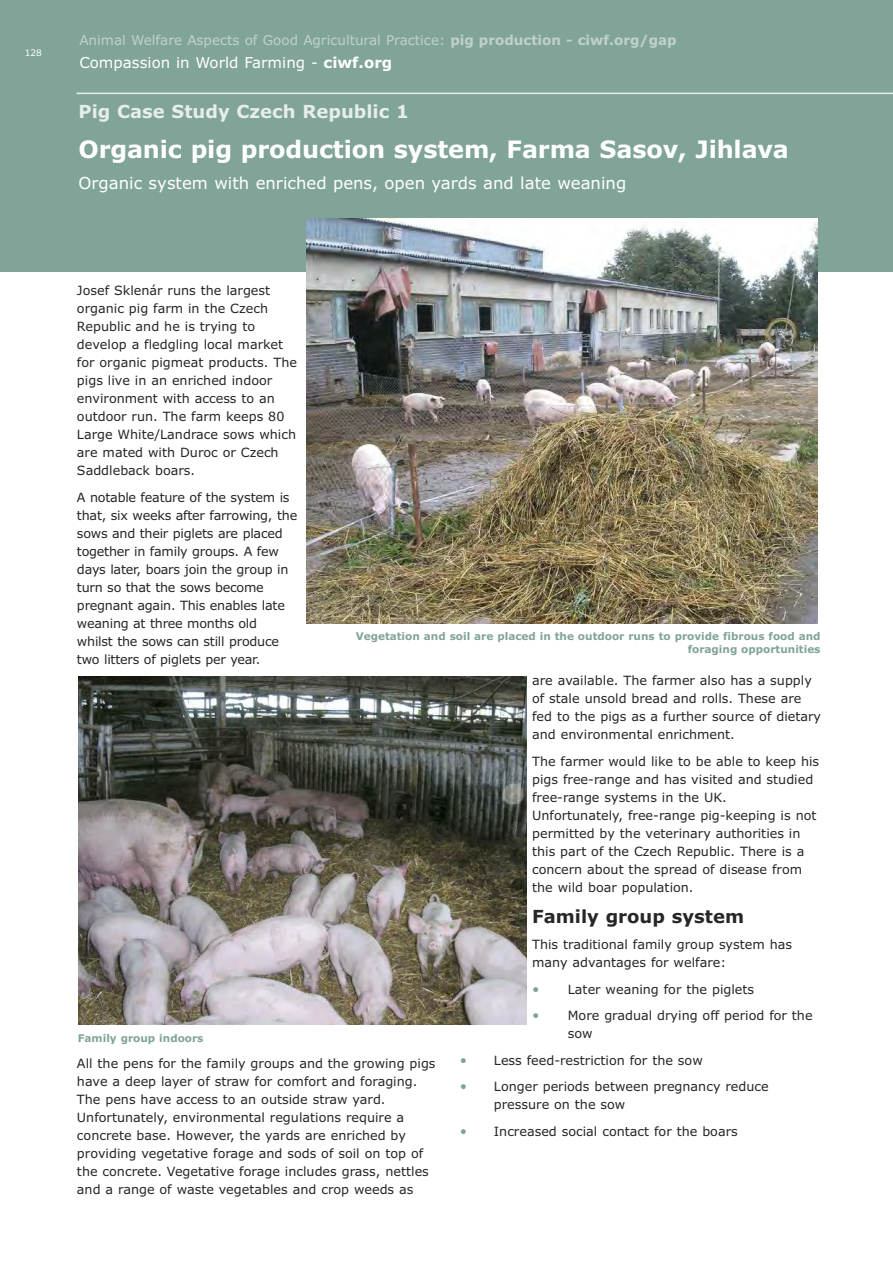
<style>
.page{position:relative;width:893px;height:1263px;background:#fff}
.page>*{position:absolute;margin:0;border:0;box-sizing:border-box;transform-origin:0 0}
.t1{font:700 24px "Verdana";letter-spacing:-.005em;color:#fff}
.t2{font:700 18px "Verdana";color:#e6edeb}
.t3{font:700 18px "Verdana";color:#272627}
.t4{font:16.5px "Verdana";color:#fff}
.t5{font:15px "Verdana";color:#fff}
.t6{font:13.5px "Verdana";color:#c0d1cc}
.t7{font:12.75px/18px "Verdana";color:#272627}
.t8{font:12.75px/18px "Verdana";letter-spacing:-.02em;color:#272627}
.t9{font:700 10.5px/12.6px "Verdana";color:#81a498;text-align:right}
.t10{font:9px "Verdana";color:#fff}
.s1{font-weight:700}
.s2{font-size:13.5px;color:#81a498}
</style>
<div class="page">
<div style="left:0;top:0;width:893px;height:271px;background:#81a498"></div>
<img style="left:307px;top:219px;width:510px;height:404px">
<img style="left:79px;top:677px;width:447px;height:347px">
<hr style="left:77px;top:93px;width:816px;height:1px;background:#e6edeb">
<p class="t10" style="left:25px;top:48px;width:19px">128</p>
<p class="t6" style="left:79px;top:32px;width:599px">Animal Welfare Aspects of Good Agricultural Practice: <span class="s1">pig production - ciwf.org/gap</span></p>
<p class="t5" style="left:79px;top:54px;width:314px">Compassion in World Farming - <span class="s1">ciwf.org</span></p>
<p class="t2" style="left:78px;top:101px;width:332px">Pig Case Study Czech Republic 1</p>
<p class="t1" style="left:78px;top:135px;width:712px">Organic pig production system, Farma Sasov, Jihlava</p>
<p class="t4" style="left:78px;top:174px;width:549px">Organic system with enriched pens, open yards and late weaning</p>
<p class="t7" style="left:77px;top:282px;width:222px">Josef Sklenár runs the largest organic pig farm in the Czech<br>Republic and he is trying to develop a fledgling local market for organic pigmeat products. The pigs live in an enriched indoor environment with access to an outdoor run. The farm keeps 80<br>Large White/Landrace sows which are mated with Duroc or Czech<br>Saddleback boars.</p>
<p class="t8" style="left:77px;top:488px;width:222px">A notable feature of the system is that, six weeks after farrowing, the sows and their piglets are placed together in family groups. A few days later, boars join the group in turn so that the sows become pregnant again. This enables late weaning at three months old<br>whilst the sows can still produce two litters of piglets per year.</p>
<p class="t9" style="left:356px;top:630px;width:466px">Vegetation and soil are placed in the outdoor runs to provide fibrous food and foraging opportunities</p>
<p class="t9" style="left:78px;top:1032px;width:127px">Family group indoors</p>
<p class="t7" style="left:77px;top:1055px;width:360px">All the pens for the family groups and the growing pigs have a deep layer of straw for comfort and foraging.<br>The pens have access to an outside straw yard.<br>Unfortunately, environmental regulations require a concrete base. However, the yards are enriched by providing vegetative forage and sods of soil on top of the concrete. Vegetative forage includes grass, nettles and a range of waste vegetables and crop weeds as</p>
<p class="t7" style="left:532px;top:672px;width:291px">are available. The farmer also has a supply of stale unsold bread and rolls. These are fed to the pigs as a further source of dietary and environmental enrichment.</p>
<p class="t7" style="left:532px;top:752px;width:289px">The farmer would like to be able to keep his pigs free-range and has visited and studied free-range systems in the UK.<br>Unfortunately, free-range pig-keeping is not permitted by the veterinary authorities in this part of the Czech Republic. There is a concern about the spread of disease from the wild boar population.</p>
<p class="t3" style="left:532px;top:906px;width:213px">Family group system</p>
<p class="t7" style="left:532px;top:936px;width:261px">This traditional family group system has many advantages for welfare:</p>
<p class="t7" style="left:532px;top:980px;width:224px"><span class="s2">•</span> Later weaning for the piglets</p>
<p class="t7" style="left:568px;top:1007px;width:246px;text-indent:-36px"><span class="s2">•</span> More gradual drying off period for the sow</p>
<p class="t7" style="left:460px;top:1051px;width:244px"><span class="s2">•</span> Less feed-restriction for the sow</p>
<p class="t7" style="left:494px;top:1078px;width:276px;text-indent:-34px"><span class="s2">•</span> Longer periods between pregnancy reduce pressure on the sow</p>
<p class="t7" style="left:460px;top:1122px;width:279px"><span class="s2">•</span> Increased social contact for the boars</p>
</div>
